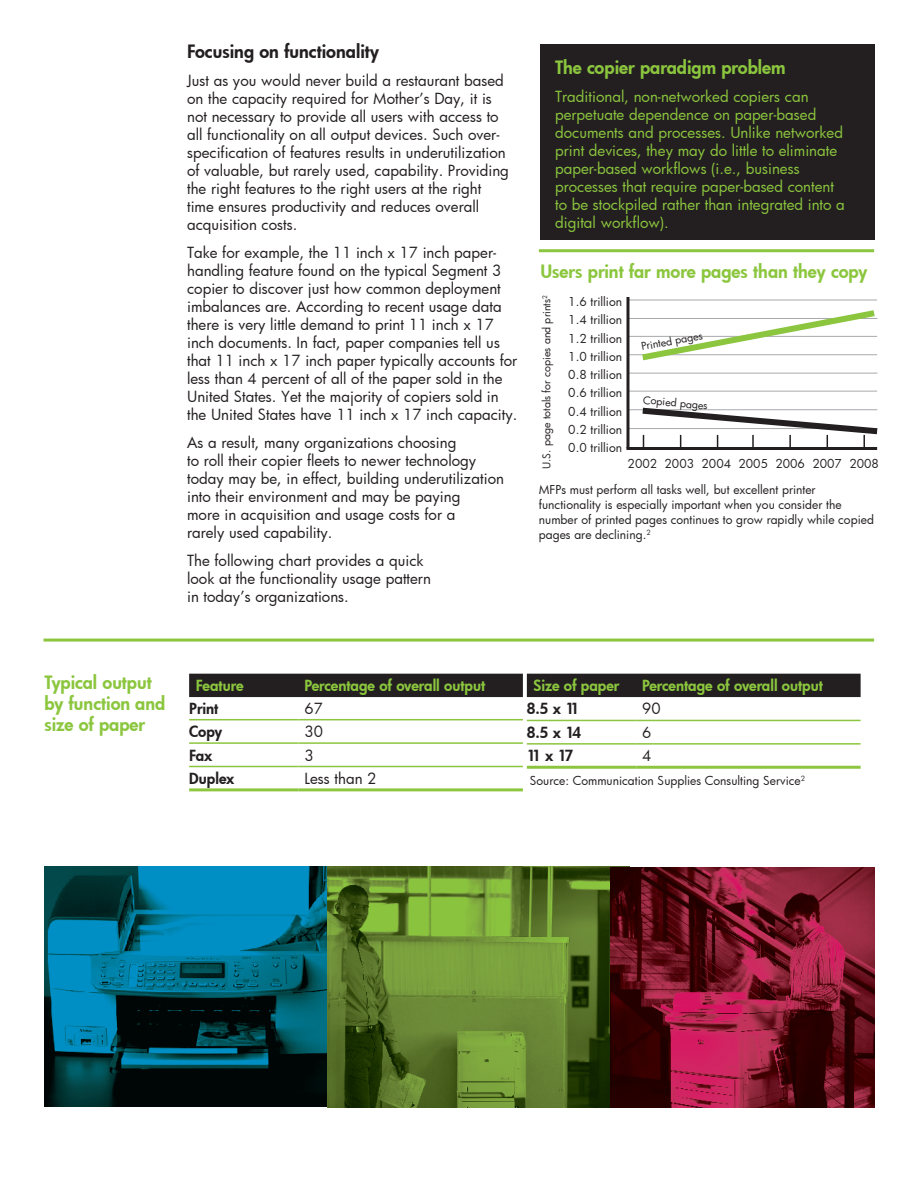
<style>
.page{position:relative;width:918px;height:1188px;background:#fff}
.page>*{position:absolute;margin:0;border:0;box-sizing:border-box;transform-origin:0 0}
.t1{font:18px/21px "Futura Hv";color:#8bc63e}
.t2{font:18px "Futura Hv";color:#231f20}
.t3{font:15px/18px "Futura Bk";color:#231f20}
.t4{font:15px/18px "Futura Bk";color:#8bc63e}
.t5{font:15px "Futura Hv";color:#8bc63e}
.t6{font:15px "Futura Hv";letter-spacing:-.105em;color:#231f20}
.t7{font:12px/18.3px "Futura Bk";color:#231f20}
.t8{font:10.5px "Futura Bk";color:#231f20}
</style>
<div class="page">
<hr style="left:44px;top:639px;width:830px;height:3px;background:#8bc63e">
<hr style="left:189px;top:719px;width:110px;height:1px;background:#8bc63e">
<hr style="left:299px;top:719px;width:224px;height:1px;background:#8bc63e">
<hr style="left:189px;top:742px;width:110px;height:2px;background:#8bc63e">
<hr style="left:299px;top:742px;width:224px;height:2px;background:#8bc63e">
<hr style="left:189px;top:766px;width:110px;height:1px;background:#8bc63e">
<hr style="left:299px;top:766px;width:224px;height:1px;background:#8bc63e">
<hr style="left:189px;top:788px;width:110px;height:3px;background:#8bc63e">
<hr style="left:299px;top:788px;width:224px;height:3px;background:#8bc63e">
<div style="left:189px;top:674px;width:672px;height:23px;background:#231f20"></div>
<hr style="left:527px;top:720px;width:109px;height:1px;background:#8bc63e">
<hr style="left:636px;top:720px;width:225px;height:1px;background:#8bc63e">
<hr style="left:527px;top:743px;width:109px;height:2px;background:#8bc63e">
<hr style="left:636px;top:743px;width:225px;height:2px;background:#8bc63e">
<hr style="left:527px;top:766px;width:109px;height:3px;background:#8bc63e">
<hr style="left:636px;top:766px;width:225px;height:3px;background:#8bc63e">
<div style="left:540px;top:44px;width:334px;height:195px;background:#231f20"></div>
<hr style="left:539px;top:249px;width:335px;height:3px;background:#8bc63e">
<hr style="left:626px;top:447px;width:251px;height:3px;background:#231f20">
<hr style="left:628px;top:300px;width:249px;height:1px;background:#a8a9ad">
<hr style="left:628px;top:318px;width:249px;height:1px;background:#a8a9ad">
<hr style="left:628px;top:336px;width:249px;height:1px;background:#a8a9ad">
<hr style="left:628px;top:354px;width:249px;height:1px;background:#a8a9ad">
<hr style="left:628px;top:373px;width:249px;height:1px;background:#a8a9ad">
<hr style="left:628px;top:391px;width:249px;height:1px;background:#a8a9ad">
<hr style="left:628px;top:409px;width:249px;height:1px;background:#a8a9ad">
<hr style="left:628px;top:428px;width:249px;height:1px;background:#a8a9ad">
<svg style="left:636px;top:310px;width:242px;height:51px"></svg>
<svg style="left:636px;top:407px;width:242px;height:41px"></svg>
<hr style="left:626px;top:297px;width:3px;height:151px;background:#231f20">
<img style="left:44px;top:866px;width:585px;height:241px">
<img style="left:611px;top:867px;width:263px;height:241px">
<p class="t2" style="left:187px;top:39px;width:194px">Focusing on functionality</p>
<p class="t3" style="left:187px;top:71px;width:323px">Just as you would never build a restaurant based on the capacity required for Mother’s Day, it is not necessary to provide all users with access to all functionality on all output devices. Such over&shy;specification of features results in underutilization of valuable, but rarely used, capability. Providing the right features to the right users at the right time ensures productivity and reduces overall acquisition costs.</p>
<p class="t3" style="left:187px;top:243px;width:332px">Take for example, the 11 inch x 17 inch paper&shy;handling feature found on the typical Segment 3 copier to discover just how common deployment imbalances are. According to recent usage data there is very little demand to print 11 inch x 17 inch documents. In fact, paper companies tell us that 11 inch x 17 inch paper typically accounts for less than 4 percent of all of the paper sold in the United States. Yet the majority of copiers sold in the United States have 11 inch x 17 inch capacity.</p>
<p class="t3" style="left:187px;top:433px;width:319px">As a result, many organizations choosing<br>to roll their copier fleets to newer technology today may be, in effect, building underutilization into their environment and may be paying<br>more in acquisition and usage costs for a<br>rarely used capability.</p>
<p class="t3" style="left:187px;top:551px;width:245px">The following chart provides a quick look at the functionality usage pattern in today’s organizations.</p>
<p class="t1" style="left:555px;top:57px;width:232px">The copier paradigm problem</p>
<p class="t4" style="left:555px;top:88px;width:291px">Traditional, non-networked copiers can perpetuate dependence on paper-based documents and processes. Unlike networked print devices, they may do little to eliminate paper-based workflows (i.e., business processes that require paper-based content to be stockpiled rather than integrated into a digital workflow).</p>
<p class="t1" style="left:540px;top:260px;width:329px">Users print far more pages than they copy</p>
<p class="t8" style="left:540px;top:469px;width:175px;rotate:-90deg">U.S. page totals for copies and prints<sup>2</sup></p>
<p class="t7" style="left:568px;top:292px;width:55px;text-align:justify">1.6 trillion 1.4 trillion 1.2 trillion 1.0 trillion 0.8 trillion 0.6 trillion 0.4 trillion 0.2 trillion 0.0 trillion</p>
<p class="t8" style="left:640px;top:340px;width:64px;rotate:-11deg">Printed pages</p>
<p class="t8" style="left:644px;top:393px;width:66px;rotate:5deg">Copied pages</p>
<p class="t7" style="left:628px;top:454px;width:253px">2002 2003 2004 2005 2006 2007 2008</p>
<p class="t7" style="left:539px;top:482px;width:337px;line-height:15px">MFPs must perform all tasks well, but excellent printer functionality is especially important when you consider the number of printed pages continues to grow rapidly while copied pages are declining.<sup>2</sup></p>
<p class="t1" style="left:44px;top:671px;width:122px">Typical output by function and size of paper</p>
<p class="t5" style="left:196px;top:675px;width:49px">Feature</p>
<p class="t5" style="left:305px;top:675px;width:182px">Percentage of overall output</p>
<p class="t6" style="left:189px;top:698px;width:31px">Print</p>
<p class="t3" style="left:305px;top:699px;width:20px">67</p>
<p class="t6" style="left:189px;top:721px;width:35px">Copy</p>
<p class="t3" style="left:305px;top:722px;width:20px">30</p>
<p class="t6" style="left:189px;top:745px;width:25px">Fax</p>
<p class="t3" style="left:305px;top:746px;width:11px">3</p>
<p class="t6" style="left:189px;top:768px;width:47px">Duplex</p>
<p class="t3" style="left:305px;top:769px;width:73px">Less than 2</p>
<p class="t5" style="left:534px;top:675px;width:87px">Size of paper</p>
<p class="t5" style="left:642px;top:675px;width:182px">Percentage of overall output</p>
<p class="t6" style="left:527px;top:699px;width:54px">8.5 x 11</p>
<p class="t3" style="left:642px;top:700px;width:20px">90</p>
<p class="t6" style="left:527px;top:722px;width:56px">8.5 x 14</p>
<p class="t3" style="left:642px;top:723px;width:11px">6</p>
<p class="t6" style="left:527px;top:746px;width:48px">11 x 17</p>
<p class="t3" style="left:642px;top:746px;width:11px">4</p>
<p class="t7" style="left:530px;top:771px;width:277px">Source: Communication Supplies Consulting Service<sup>2</sup></p>
</div>
